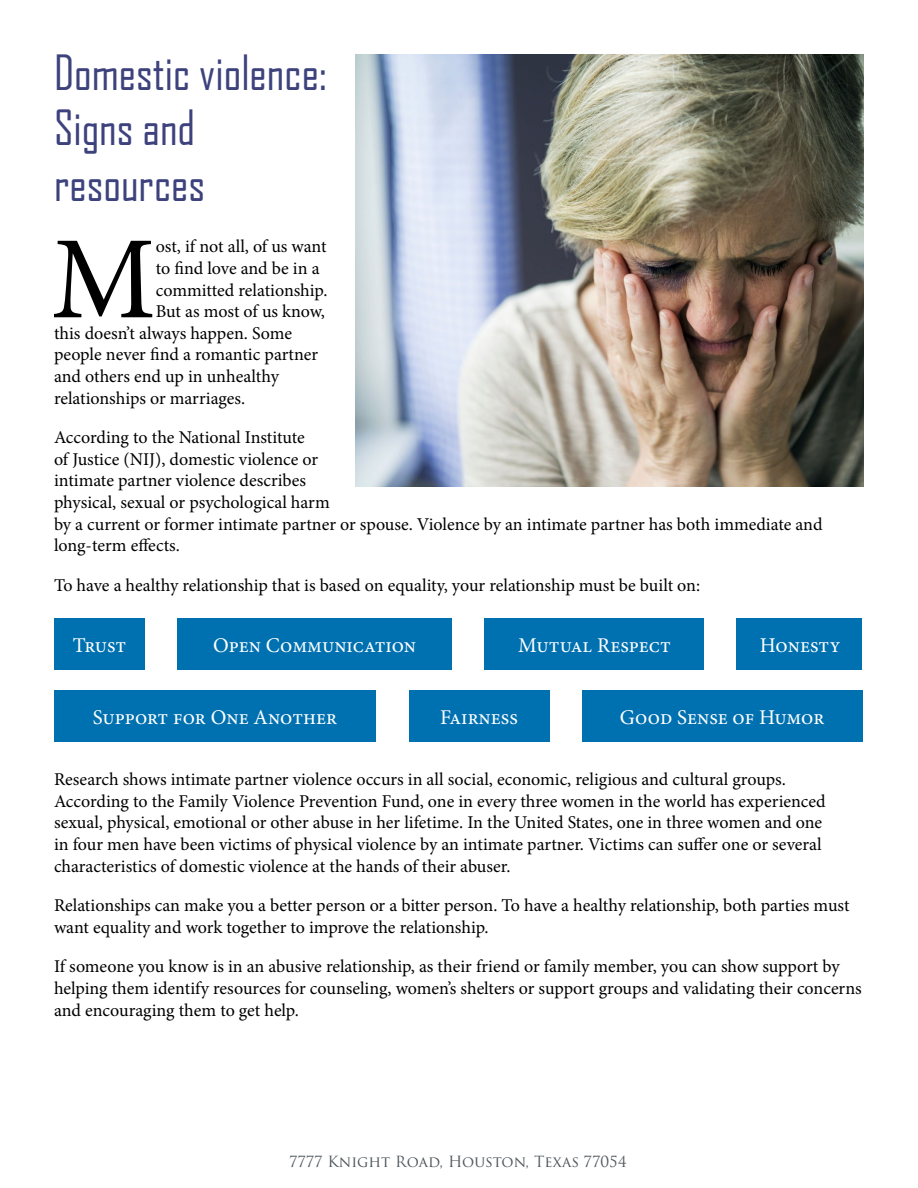
<style>
.page{position:relative;width:918px;height:1188px;background:#fff}
.page>*{position:absolute;margin:0;border:0;box-sizing:border-box;transform-origin:0 0}
.t1{font:117.75px "Minion Pro";color:#000}
.t2{font:46.5px/55.8px "Agency FB";color:#3d427d}
.t3{font:21px "Minion Pro";color:#fff}
.t4{font:18px/21.6px "Minion Pro";letter-spacing:-.01em;color:#000}
.t5{font:15px "Trajan Pro 3";color:#4d555a}
</style>
<div class="page">
<div style="left:54px;top:618px;width:91px;height:52px;background:#0071b0"></div>
<div style="left:177px;top:618px;width:275px;height:52px;background:#0071b0"></div>
<div style="left:484px;top:618px;width:220px;height:52px;background:#0071b0"></div>
<div style="left:54px;top:690px;width:322px;height:52px;background:#0071b0"></div>
<div style="left:409px;top:690px;width:141px;height:52px;background:#0071b0"></div>
<div style="left:582px;top:690px;width:280px;height:52px;background:#0071b0"></div>
<div style="left:736px;top:618px;width:126px;height:52px;background:#0071b0"></div>
<img style="left:356px;top:54px;width:508px;height:432px">
<h2 class="t2" style="left:54px;top:43px;width:274px">Domestic violence:<br>Signs and resources</h2>
<h1 class="t1" style="left:51px;top:201px;width:106px">M</h1>
<p class="t4" style="left:156px;top:236px;width:172px">ost, if not all, of us want</p>
<p class="t4" style="left:156px;top:258px;width:165px">to find love and be in a</p>
<p class="t4" style="left:156px;top:279px;width:173px">committed relationship.</p>
<p class="t4" style="left:156px;top:301px;width:171px">But as most of us know,</p>
<p class="t4" style="left:54px;top:322px;width:240px">this doesn’t always happen. Some</p>
<p class="t4" style="left:54px;top:344px;width:266px">people never find a romantic partner</p>
<p class="t4" style="left:54px;top:366px;width:227px">and others end up in unhealthy</p>
<p class="t4" style="left:54px;top:387px;width:193px">relationships or marriages.</p>
<p class="t4" style="left:54px;top:427px;width:770px">According to the National Institute<br>of Justice (NIJ), domestic violence or<br>intimate partner violence describes<br>physical, sexual or psychological harm<br>by a current or former intimate partner or spouse. Violence by an intimate partner has both immediate and long-term effects.</p>
<p class="t4" style="left:54px;top:574px;width:648px">To have a healthy relationship that is based on equality, your relationship must be built on:</p>
<p class="t3" style="left:73px;top:631px;width:55px">Trust</p>
<p class="t3" style="left:213px;top:631px;width:204px">Open Communication</p>
<p class="t3" style="left:518px;top:631px;width:154px">Mutual Respect</p>
<p class="t3" style="left:760px;top:631px;width:82px">Honesty</p>
<p class="t3" style="left:93px;top:703px;width:246px">Support for One Another</p>
<p class="t3" style="left:440px;top:703px;width:79px">Fairness</p>
<p class="t3" style="left:620px;top:703px;width:206px">Good Sense of Humor</p>
<p class="t4" style="left:54px;top:769px;width:773px">Research shows intimate partner violence occurs in all social, economic, religious and cultural groups.<br>According to the Family Violence Prevention Fund, one in every three women in the world has experienced sexual, physical, emotional or other abuse in her lifetime. In the United States, one in three women and one in four men have been victims of physical violence by an intimate partner. Victims can suffer one or several characteristics of domestic violence at the hands of their abuser.</p>
<p class="t4" style="left:54px;top:895px;width:797px">Relationships can make you a better person or a bitter person. To have a healthy relationship, both parties must want equality and work together to improve the relationship.</p>
<p class="t4" style="left:54px;top:956px;width:809px">If someone you know is in an abusive relationship, as their friend or family member, you can show support by helping them identify resources for counseling, women’s shelters or support groups and validating their concerns and encouraging them to get help.</p>
<p class="t5" style="left:289px;top:1151px;width:339px">7777 Knight Road, Houston, Texas 77054</p>
</div>
